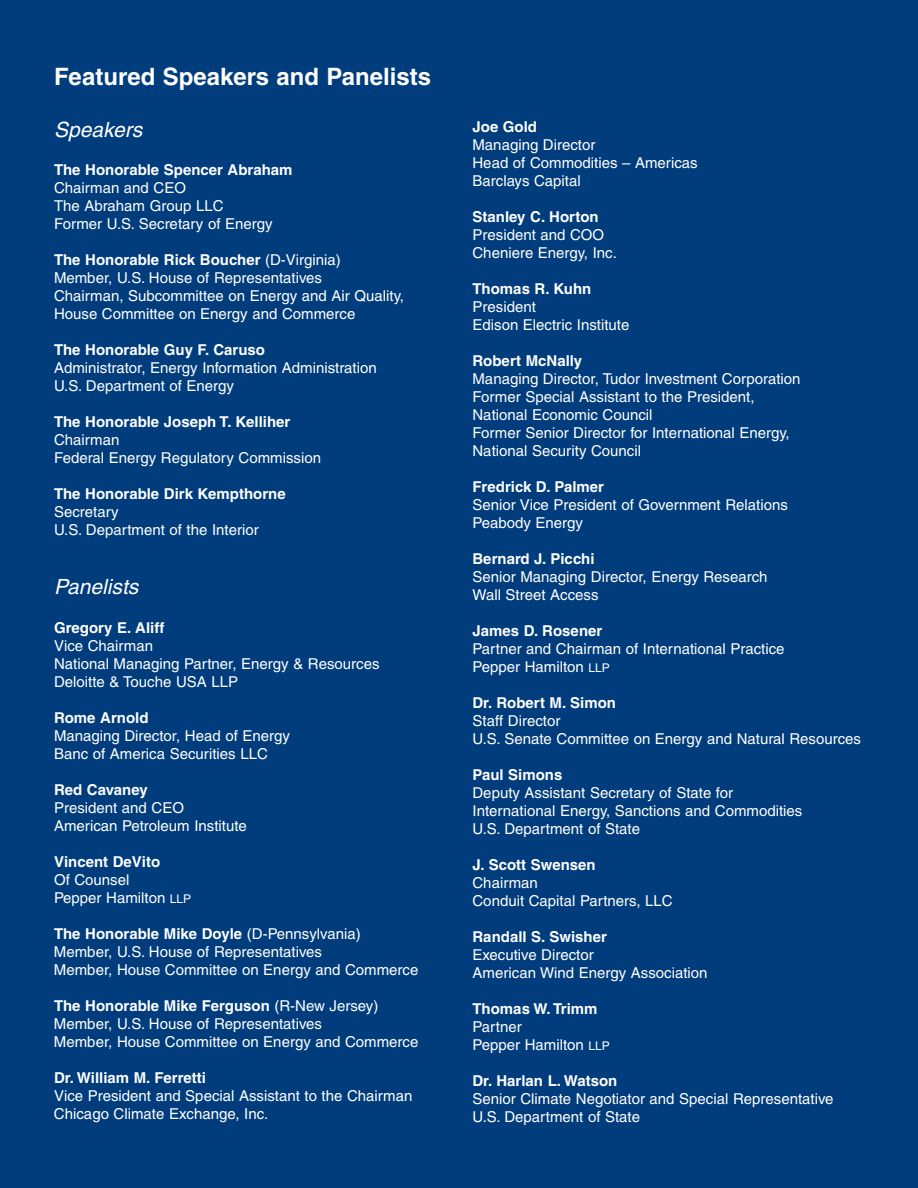
<style>
.page{position:relative;width:918px;height:1188px;background:#013d7d}
.page>*{position:absolute;margin:0;border:0;box-sizing:border-box;transform-origin:0 0}
.t1{font:700 24px "Helvetica";color:#fff}
.t2{font:italic 21px "Helvetica";color:#fff}
.t3{font:15px/18px "Helvetica";color:#fff}
.t4{font:700 15px "Helvetica";color:#fff}
.s1{font-weight:700}
.s2{font-size:12px}
</style>
<div class="page">
<h1 class="t1" style="left:54px;top:67px;width:379px">Featured Speakers and Panelists</h1>
<h2 class="t2" style="left:54px;top:122px;width:90px">Speakers</h2>
<p class="t4" style="left:54px;top:164px;width:240px">The Honorable Spencer Abraham</p>
<p class="t3" style="left:54px;top:181px;width:220px">Chairman and CEO<br>The Abraham Group LLC<br>Former U.S. Secretary of Energy</p>
<p class="t3" style="left:54px;top:253px;width:351px"><span class="s1">The Honorable Rick Boucher</span> (D-Virginia)<br>Member, U.S. House of Representatives<br>Chairman, Subcommittee on Energy and Air Quality, House Committee on Energy and Commerce</p>
<p class="t4" style="left:54px;top:344px;width:213px">The Honorable Guy F. Caruso</p>
<p class="t3" style="left:54px;top:361px;width:324px">Administrator, Energy Information Administration<br>U.S. Department of Energy</p>
<p class="t4" style="left:54px;top:416px;width:238px">The Honorable Joseph T. Kelliher</p>
<p class="t3" style="left:54px;top:433px;width:269px">Chairman<br>Federal Energy Regulatory Commission</p>
<p class="t4" style="left:54px;top:488px;width:233px">The Honorable Dirk Kempthorne</p>
<p class="t3" style="left:54px;top:505px;width:206px">Secretary<br>U.S. Department of the Interior</p>
<h2 class="t2" style="left:54px;top:579px;width:86px">Panelists</h2>
<p class="t4" style="left:54px;top:621px;width:112px">Gregory E. Aliff</p>
<p class="t3" style="left:54px;top:638px;width:327px">Vice Chairman<br>National Managing Partner, Energy &amp; Resources<br>Deloitte &amp; Touche USA LLP</p>
<p class="t4" style="left:54px;top:711px;width:96px">Rome Arnold</p>
<p class="t3" style="left:54px;top:728px;width:238px">Managing Director, Head of Energy<br>Banc of America Securities LLC</p>
<p class="t4" style="left:54px;top:783px;width:95px">Red Cavaney</p>
<p class="t3" style="left:54px;top:800px;width:194px">President and CEO<br>American Petroleum Institute</p>
<p class="t4" style="left:54px;top:855px;width:108px">Vincent DeVito</p>
<p class="t3" style="left:54px;top:872px;width:139px">Of Counsel<br>Pepper Hamilton <span class="s2">LLP</span></p>
<p class="t3" style="left:54px;top:926px;width:366px"><span class="s1">The Honorable Mike Doyle</span> (D-Pennsylvania)<br>Member, U.S. House of Representatives<br>Member, House Committee on Energy and Commerce</p>
<p class="t3" style="left:54px;top:998px;width:366px"><span class="s1">The Honorable Mike Ferguson</span> (R-New Jersey)<br>Member, U.S. House of Representatives<br>Member, House Committee on Energy and Commerce</p>
<p class="t4" style="left:54px;top:1071px;width:154px">Dr. William M. Ferretti</p>
<p class="t3" style="left:54px;top:1088px;width:360px">Vice President and Special Assistant to the Chairman<br>Chicago Climate Exchange, Inc.</p>
<p class="t4" style="left:472px;top:121px;width:66px">Joe Gold</p>
<p class="t3" style="left:472px;top:137px;width:227px">Managing Director<br>Head of Commodities – Americas<br>Barclays Capital</p>
<p class="t4" style="left:472px;top:211px;width:128px">Stanley C. Horton</p>
<p class="t3" style="left:472px;top:227px;width:146px">President and COO<br>Cheniere Energy, Inc.</p>
<p class="t4" style="left:472px;top:283px;width:120px">Thomas R. Kuhn</p>
<p class="t3" style="left:472px;top:299px;width:158px">President<br>Edison Electric Institute</p>
<p class="t4" style="left:472px;top:355px;width:111px">Robert McNally</p>
<p class="t3" style="left:472px;top:371px;width:330px">Managing Director, Tudor Investment Corporation Former Special Assistant to the President, National Economic Council<br>Former Senior Director for International Energy, National Security Council</p>
<p class="t4" style="left:472px;top:481px;width:133px">Fredrick D. Palmer</p>
<p class="t3" style="left:472px;top:497px;width:317px">Senior Vice President of Government Relations<br>Peabody Energy</p>
<p class="t4" style="left:472px;top:553px;width:124px">Bernard J. Picchi</p>
<p class="t3" style="left:472px;top:569px;width:297px">Senior Managing Director, Energy Research<br>Wall Street Access</p>
<p class="t4" style="left:472px;top:625px;width:131px">James D. Rosener</p>
<p class="t3" style="left:472px;top:641px;width:314px">Partner and Chairman of International Practice<br>Pepper Hamilton <span class="s2">LLP</span></p>
<p class="t4" style="left:472px;top:697px;width:145px">Dr. Robert M. Simon</p>
<p class="t3" style="left:472px;top:713px;width:390px">Staff Director<br>U.S. Senate Committee on Energy and Natural Resources</p>
<p class="t4" style="left:472px;top:769px;width:91px">Paul Simons</p>
<p class="t3" style="left:472px;top:785px;width:331px">Deputy Assistant Secretary of State for<br>International Energy, Sanctions and Commodities<br>U.S. Department of State</p>
<p class="t4" style="left:472px;top:859px;width:125px">J. Scott Swensen</p>
<p class="t3" style="left:472px;top:875px;width:202px">Chairman<br>Conduit Capital Partners, LLC</p>
<p class="t4" style="left:472px;top:931px;width:136px">Randall S. Swisher</p>
<p class="t3" style="left:472px;top:947px;width:237px">Executive Director<br>American Wind Energy Association</p>
<p class="t4" style="left:472px;top:1003px;width:127px">Thomas W. Trimm</p>
<p class="t3" style="left:472px;top:1019px;width:139px">Partner<br>Pepper Hamilton <span class="s2">LLP</span></p>
<p class="t4" style="left:472px;top:1075px;width:146px">Dr. Harlan L. Watson</p>
<p class="t3" style="left:472px;top:1091px;width:363px">Senior Climate Negotiator and Special Representative<br>U.S. Department of State</p>
</div>
